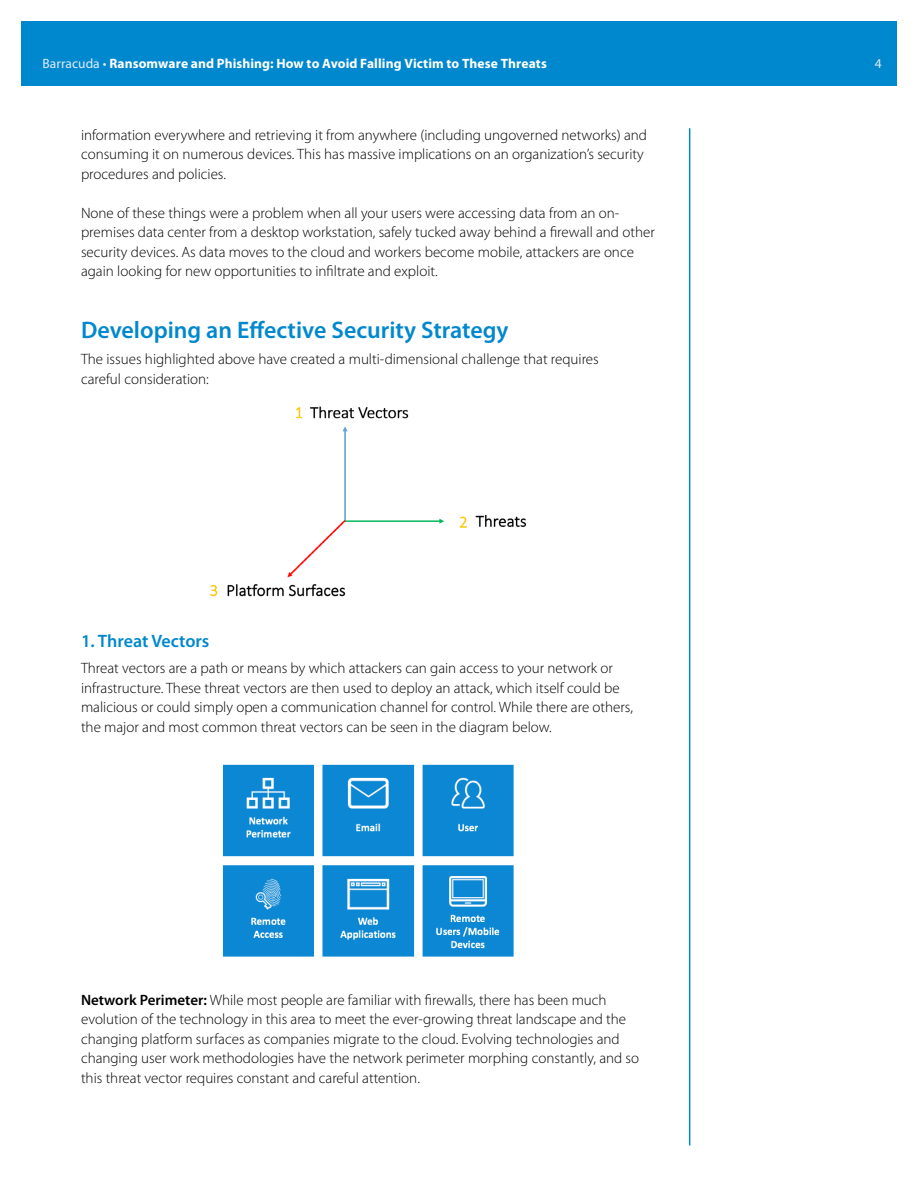
<style>
.page{position:relative;width:918px;height:1188px;background:#fff}
.page>*{position:absolute;margin:0;border:0;box-sizing:border-box;transform-origin:0 0}
.t1{font:600 24px "Myriad Pro";color:#0088ce}
.t2{font:600 18px "Myriad Pro";color:#0088ce}
.t3{font:300 15px/19.5px "Myriad Pro";color:#000}
.t4{font:700 13.5px "Myriad Pro";letter-spacing:.005em;color:#fff}
.t5{font:13.5px "Myriad Pro";color:#e1ecf8}
.s1{font-weight:400;color:#e1ecf8}
.s2{font-weight:600}
</style>
<div class="page">
<div style="left:21px;top:21px;width:876px;height:64px;background:#0088ce"></div>
<hr style="left:689px;top:128px;width:1px;height:1017px;background:#0088ce">
<img style="left:210px;top:406px;width:317px;height:191px">
<img style="left:222px;top:764px;width:292px;height:193px">
<p class="t4" style="left:43px;top:54px;width:506px"><span class="s1">Barracuda •</span> Ransomware and Phishing: How to Avoid Falling Victim to These Threats</p>
<p class="t5" style="left:875px;top:55px;width:8px">4</p>
<p class="t3" style="left:81px;top:125px;width:568px">information everywhere and retrieving it from anywhere (including ungoverned networks) and consuming it on numerous devices. This has massive implications on an organization’s security procedures and policies.</p>
<p class="t3" style="left:81px;top:203px;width:575px">None of these things were a problem when all your users were accessing data from an on&shy;premises data center from a desktop workstation, safely tucked away behind a firewall and other security devices. As data moves to the cloud and workers become mobile, attackers are once again looking for new opportunities to infiltrate and exploit.</p>
<h1 class="t1" style="left:81px;top:314px;width:429px">Developing an Effective Security Strategy</h1>
<p class="t3" style="left:81px;top:349px;width:519px">The issues highlighted above have created a multi-dimensional challenge that requires careful consideration:</p>
<p class="t2" style="left:81px;top:629px;width:130px">1. Threat Vectors</p>
<p class="t3" style="left:81px;top:658px;width:554px">Threat vectors are a path or means by which attackers can gain access to your network or infrastructure. These threat vectors are then used to deploy an attack, which itself could be malicious or could simply open a communication channel for control. While there are others, the major and most common threat vectors can be seen in the diagram below.</p>
<p class="t3" style="left:81px;top:990px;width:560px"><span class="s2">Network Perimeter:</span> While most people are familiar with firewalls, there has been much evolution of the technology in this area to meet the ever-growing threat landscape and the changing platform surfaces as companies migrate to the cloud. Evolving technologies and changing user work methodologies have the network perimeter morphing constantly, and so this threat vector requires constant and careful attention.</p>
</div>
